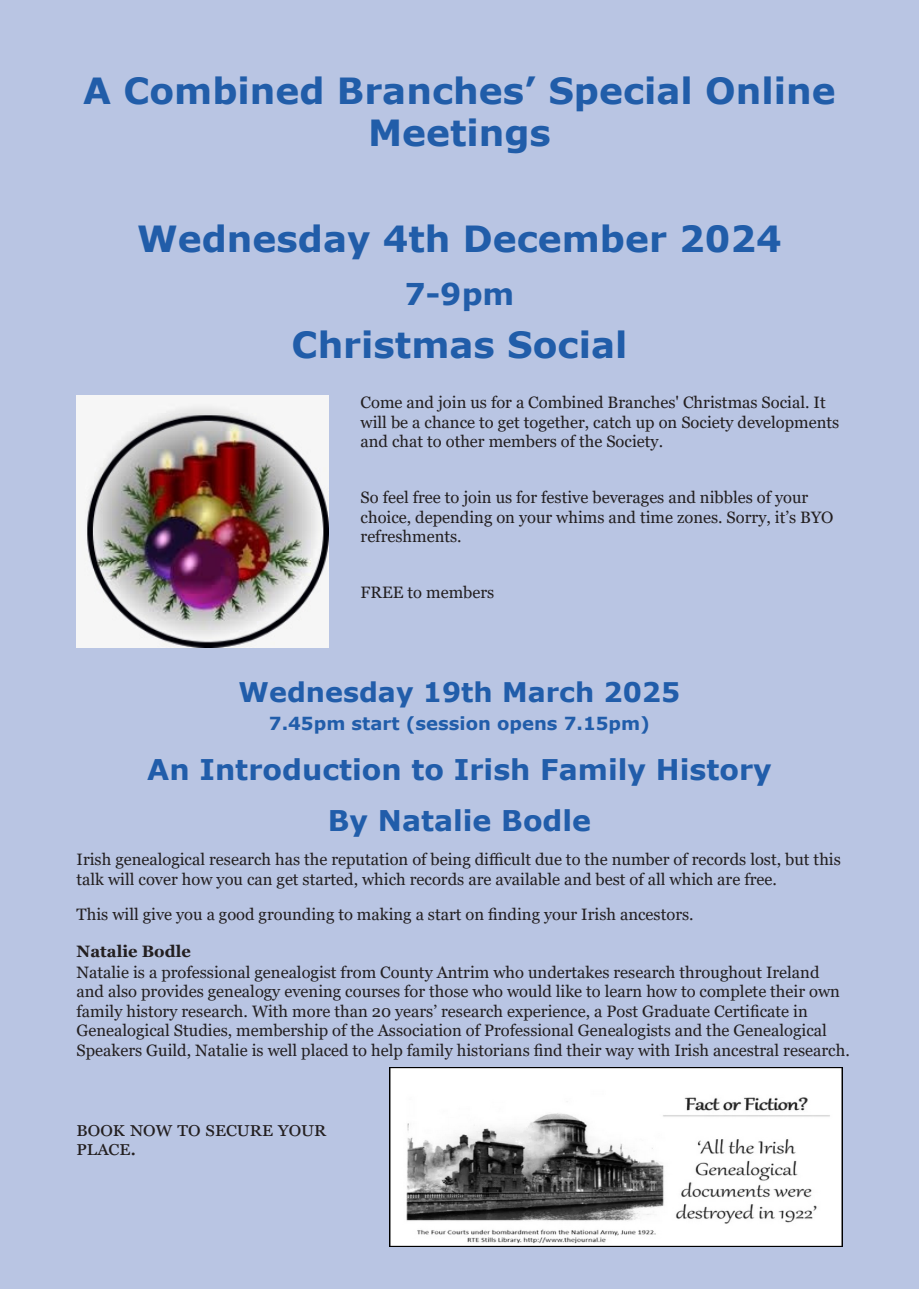
<style>
.page{position:relative;width:919px;height:1289px;background:#fff}
.page>*{position:absolute;margin:0;border:0;box-sizing:border-box;transform-origin:0 0}
.Headings{font:700 36px/41.7px "Verdana";color:#215da9;text-align:center}
.Headings-2{font:700 30px "Verdana";color:#215da9}
.Body_Text{font:700 28.5px "Verdana";color:#215daa}
.Body_Text-2{font:700 27px "Verdana";color:#215daa}
.Body_Text-3{font:21px/19.5px "Georgia";letter-spacing:.06em;color:#231f20}
.Body_Text-4{font:700 18px "Verdana";color:#215daa}
.Body_Text-5{font:16.5px/19.5px "Georgia";color:#231f20}
.Body_Text-6{font:700 16.5px "Georgia";color:#231f20}
</style>
<div class="page">
<div style="left:0;top:0;width:918px;height:1288px;background:#b9c5e3"></div>
<img style="left:77px;top:395px;width:252px;height:252px">
<img style="left:389px;top:1067px;width:453px;height:179px">
<p class="Headings" style="left:83px;top:69px;width:754px">A Combined Branches’ Special Online<br>Meetings</p>
<p class="Headings" style="left:137px;top:217px;width:646px">Wednesday 4th December 2024</p>
<p class="Headings-2" style="left:404px;top:273px;width:111px">7-9pm</p>
<p class="Headings" style="left:291px;top:323px;width:337px">Christmas Social</p>
<p class="Body_Text-5" style="left:360px;top:393px;width:480px">Come and join us for a Combined Branches' Christmas Social. It will be a chance to get together, catch up on Society developments and chat to other members of the Society.</p>
<p class="Body_Text-5" style="left:360px;top:488px;width:474px">So feel free to join us for festive beverages and nibbles of your choice, depending on your whims and time zones. Sorry, it’s BYO refreshments.</p>
<p class="Body_Text-5" style="left:360px;top:583px;width:135px">FREE to members</p>
<p class="Body_Text-2" style="left:238px;top:673px;width:443px">Wednesday 19th March 2025</p>
<p class="Body_Text-4" style="left:269px;top:710px;width:382px">7.45pm start (session opens 7.15pm)</p>
<p class="Body_Text" style="left:147px;top:749px;width:626px">An Introduction to Irish Family History</p>
<p class="Body_Text" style="left:328px;top:800px;width:265px">By Natalie Bodle</p>
<p class="Body_Text-5" style="left:77px;top:850px;width:765px">Irish genealogical research has the reputation of being difficult due to the number of records lost, but this talk will cover how you can get started, which records are available and best of all which are free.</p>
<p class="Body_Text-5" style="left:77px;top:905px;width:618px">This will give you a good grounding to making a start on finding your Irish ancestors.</p>
<p class="Body_Text-6" style="left:77px;top:940px;width:116px">Natalie Bodle</p>
<p class="Body_Text-5" style="left:77px;top:962px;width:774px">Natalie is a professional genealogist from County Antrim who undertakes research throughout Ireland and also provides genealogy evening courses for those who would like to learn how to complete their own family history research. With more than 20 years’ research experience, a Post Graduate Certificate in Genealogical Studies, membership of the Association of Professional Genealogists and the Genealogical Speakers Guild, Natalie is well placed to help family historians find their way with Irish ancestral research.</p>
<p class="Body_Text-3" style="left:77px;top:1118px;width:248px">Book now to secure your place.</p>
</div>
